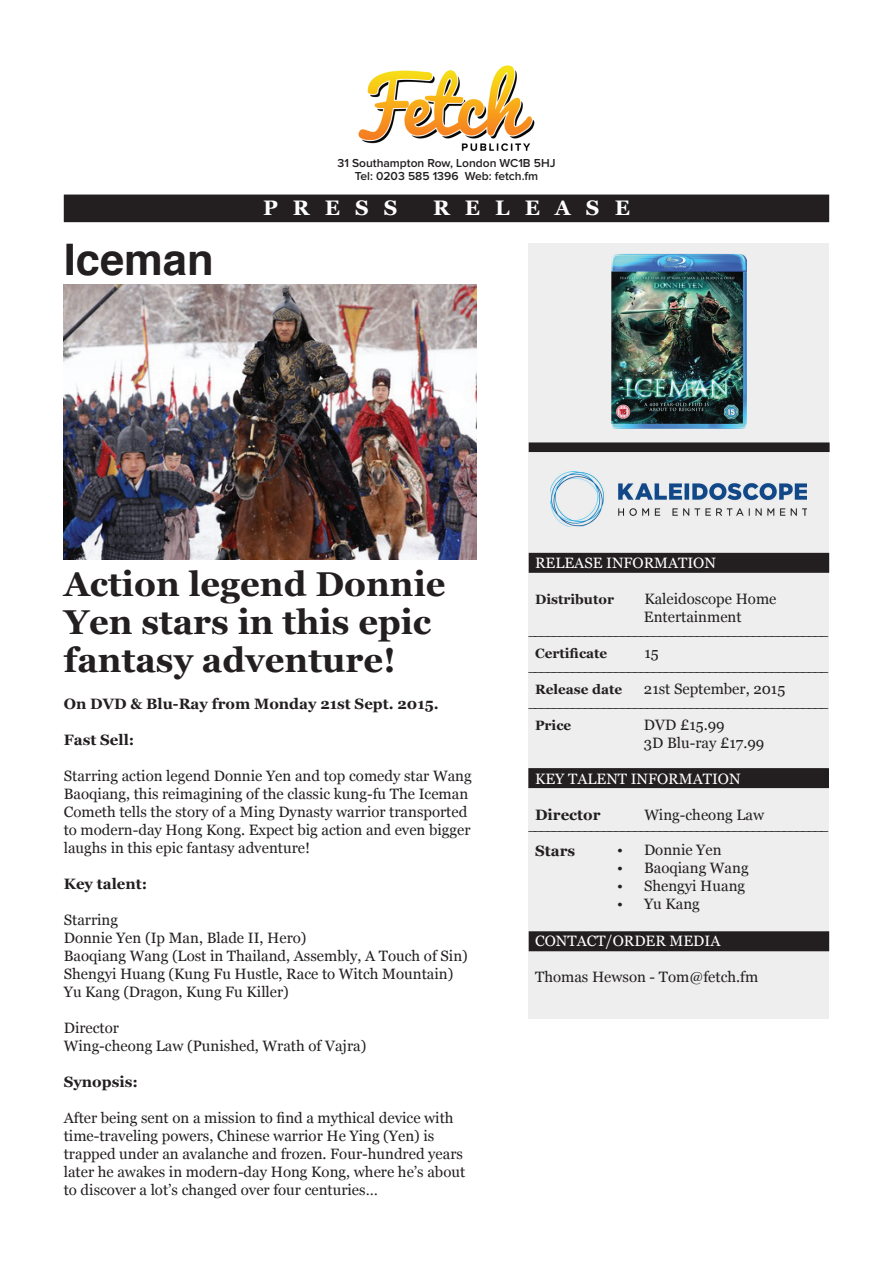
<style>
.page{position:relative;width:893px;height:1263px;background:#fff}
.page>*{position:absolute;margin:0;border:0;box-sizing:border-box;transform-origin:0 0}
.t1{font:700 43.5px "Helvetica";color:#231f20}
.t2{font:700 34.5px/37.5px "Georgia";color:#231f20}
.t3{font:700 21px "Georgia";letter-spacing:.72em;color:#fff}
.t4{font:15px/18px "Georgia";color:#231f20}
.t5{font:15px "Minion Pro";color:#231f20}
.t6{font:700 15px "Georgia";color:#231f20}
.t7{font:15px "Georgia";color:#fff}
.t8{font:700 13.5px "Georgia";color:#231f20}
.t9{font:600 12px/13.5px "Proxima Nova";color:#231f20;text-align:center}
</style>
<div class="page">
<div style="left:65px;top:195px;width:763px;height:26px;background:#231f20"></div>
<div style="left:64px;top:195px;width:765px;height:27px;border:2px solid #231f20"></div>
<div style="left:528px;top:243px;width:301px;height:775px;background:#eeeeef"></div>
<div style="left:529px;top:769px;width:299px;height:18px;background:#231f20"></div>
<div style="left:528px;top:768px;width:301px;height:20px;border:2px solid #231f20"></div>
<div style="left:529px;top:443px;width:300px;height:8px;background:#231f20"></div>
<div style="left:529px;top:442px;width:301px;height:10px;border:2px solid #231f20"></div>
<img style="left:358px;top:65px;width:177px;height:87px">
<div style="left:529px;top:554px;width:299px;height:18px;background:#231f20"></div>
<div style="left:529px;top:553px;width:300px;height:20px;border:2px solid #231f20"></div>
<div style="left:529px;top:932px;width:299px;height:18px;background:#231f20"></div>
<div style="left:529px;top:931px;width:300px;height:20px;border:2px solid #231f20"></div>
<img style="left:550px;top:472px;width:257px;height:55px">
<img style="left:64px;top:285px;width:412px;height:275px">
<img style="left:612px;top:254px;width:135px;height:174px">
<p class="t9" style="left:337px;top:156px;width:219px">31 Southampton Row, London WC1B 5HJ<br>Tel: 0203 585 1396 Web: fetch.fm</p>
<h1 class="t1" style="left:64px;top:225px;width:151px">Iceman</h1>
<h3 class="t3" style="left:263px;top:196px;width:136px">PRESS</h3>
<h3 class="t3" style="left:433px;top:196px;width:198px">RELEASE</h3>
<h2 class="t2" style="left:64px;top:566px;width:383px">Action legend Donnie<br>Yen stars in this epic fantasy adventure!</h2>
<p class="t6" style="left:64px;top:695px;width:376px">On DVD &amp; Blu-Ray from Monday 21st Sept. 2015.</p>
<p class="t6" style="left:64px;top:731px;width:72px">Fast Sell:</p>
<p class="t4" style="left:64px;top:767px;width:409px">Starring action legend Donnie Yen and top comedy star Wang Baoqiang, this reimagining of the classic kung-fu The Iceman Cometh tells the story of a Ming Dynasty warrior transported to modern-day Hong Kong. Expect big action and even bigger laughs in this epic fantasy adventure!</p>
<p class="t6" style="left:64px;top:875px;width:85px">Key talent:</p>
<p class="t4" style="left:64px;top:911px;width:406px">Starring<br>Donnie Yen (Ip Man, Blade II, Hero)<br>Baoqiang Wang (Lost in Thailand, Assembly, A Touch of Sin)<br>Shengyi Huang (Kung Fu Hustle, Race to Witch Mountain)<br>Yu Kang (Dragon, Kung Fu Killer)</p>
<p class="t4" style="left:64px;top:1019px;width:304px">Director<br>Wing-cheong Law (Punished, Wrath of Vajra)</p>
<p class="t6" style="left:64px;top:1073px;width:76px">Synopsis:</p>
<p class="t4" style="left:64px;top:1109px;width:403px">After being sent on a mission to find a mythical device with time-traveling powers, Chinese warrior He Ying (Yen) is trapped under an avalanche and frozen. Four-hundred years later he awakes in modern-day Hong Kong, where he’s about to discover a lot’s changed over four centuries…</p>
<p class="t7" style="left:535px;top:554px;width:182px">RELEASE INFORMATION</p>
<p class="t8" style="left:535px;top:591px;width:80px">Distributor</p>
<p class="t4" style="left:644px;top:590px;width:134px">Kaleidoscope Home<br>Entertainment</p>
<p class="t8" style="left:535px;top:645px;width:74px">Certificate</p>
<p class="t4" style="left:644px;top:644px;width:16px">15</p>
<p class="t8" style="left:535px;top:681px;width:89px">Release date</p>
<p class="t4" style="left:644px;top:680px;width:143px">21st September, 2015</p>
<p class="t8" style="left:535px;top:717px;width:38px">Price</p>
<p class="t4" style="left:644px;top:716px;width:122px">DVD £15.99<br>3D Blu-ray £17.99</p>
<p class="t7" style="left:535px;top:770px;width:207px">KEY TALENT INFORMATION</p>
<p class="t6" style="left:535px;top:806px;width:67px">Director</p>
<p class="t4" style="left:644px;top:806px;width:121px">Wing-cheong Law</p>
<p class="t6" style="left:535px;top:842px;width:42px">Stars</p>
<p class="t5" style="left:528px;top:620px;width:302px">________________________________________________</p>
<p class="t5" style="left:528px;top:656px;width:302px">________________________________________________</p>
<p class="t5" style="left:528px;top:692px;width:302px">________________________________________________</p>
<p class="t5" style="left:528px;top:815px;width:302px">________________________________________________</p>
<p class="t4" style="left:617px;top:841px;width:106px">• Donnie Yen</p>
<p class="t4" style="left:617px;top:859px;width:133px">• Baoqiang Wang</p>
<p class="t4" style="left:617px;top:877px;width:130px">• Shengyi Huang</p>
<p class="t4" style="left:617px;top:895px;width:84px">• Yu Kang</p>
<p class="t7" style="left:535px;top:932px;width:187px">CONTACT/ORDER MEDIA</p>
<p class="t4" style="left:535px;top:968px;width:225px">Thomas Hewson - Tom@fetch.fm</p>
</div>
